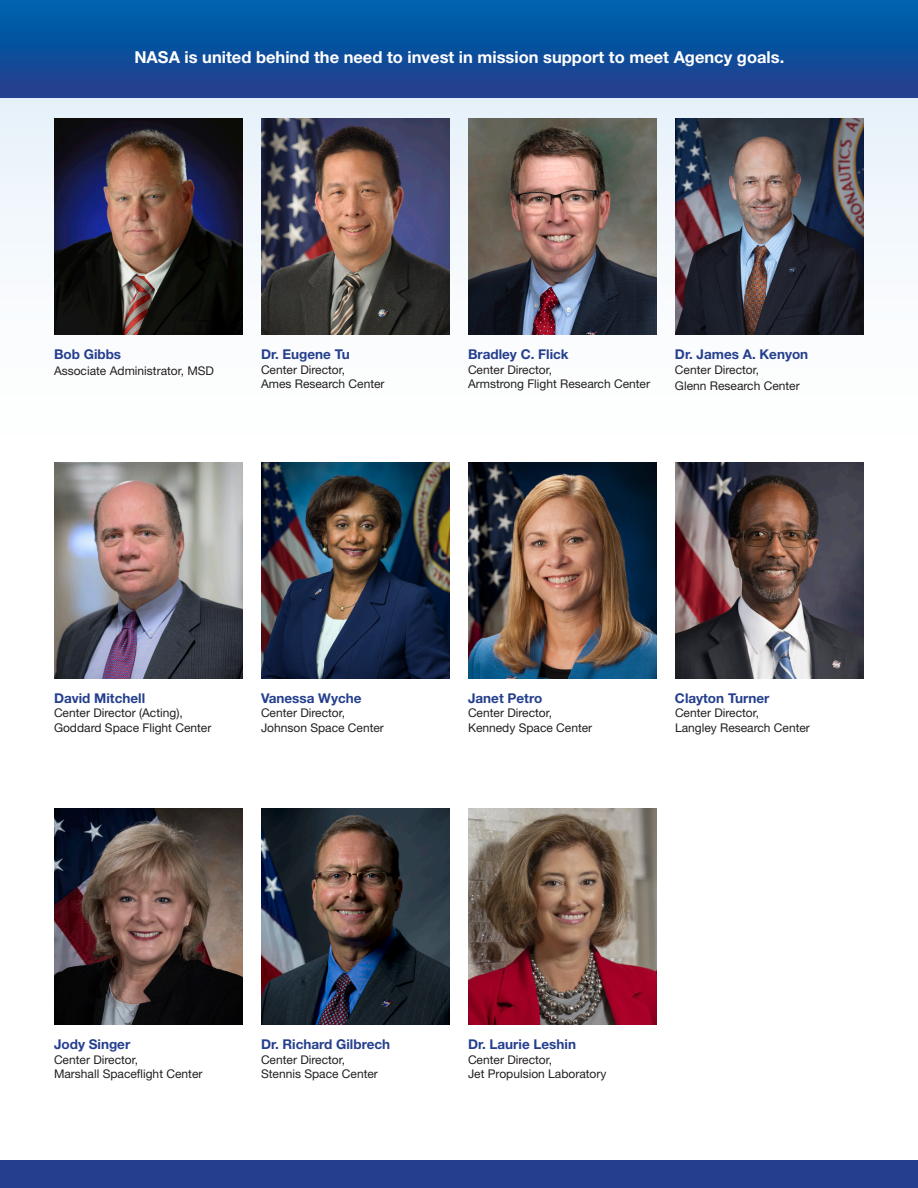
<style>
.page{position:relative;width:918px;height:1188px;background:#fff}
.page>*{position:absolute;margin:0;border:0;box-sizing:border-box;transform-origin:0 0}
.t1{font:700 16.5px "Helvetica Neue LT Std";color:#fff}
.t2{font:700 13.5px "Helvetica Neue LT Std";color:#253f8e}
.t3{font:12px "Helvetica Neue LT Std";color:#231f20}
</style>
<div class="page">
<div style="left:0;top:1160px;width:918px;height:28px;background:#253f8e"></div>
<img style="left:0;top:97px;width:827px;height:238px">
<img style="left:827px;top:97px;width:91px;height:238px">
<div style="left:0;top:0;width:918px;height:97px;background:linear-gradient(to bottom,#0064b0,#243d8b)"></div>
<img style="left:54px;top:118px;width:189px;height:216px">
<img style="left:261px;top:118px;width:189px;height:216px">
<img style="left:468px;top:118px;width:189px;height:216px">
<img style="left:675px;top:118px;width:189px;height:216px">
<img style="left:54px;top:462px;width:189px;height:216px">
<img style="left:261px;top:462px;width:189px;height:216px">
<img style="left:468px;top:462px;width:189px;height:216px">
<img style="left:675px;top:462px;width:189px;height:216px">
<img style="left:54px;top:809px;width:189px;height:216px">
<img style="left:261px;top:809px;width:189px;height:216px">
<img style="left:468px;top:809px;width:189px;height:216px">
<p class="t1" style="left:134px;top:47px;width:651px">NASA is united behind the need to invest in mission support to meet Agency goals.</p>
<p class="t2" style="left:54px;top:346px;width:69px">Bob Gibbs</p>
<p class="t3" style="left:54px;top:364px;width:162px">Associate Administrator, MSD</p>
<p class="t2" style="left:261px;top:346px;width:90px">Dr. Eugene Tu</p>
<p class="t3" style="left:261px;top:362px;width:86px">Center Director,</p>
<p class="t3" style="left:261px;top:377px;width:125px">Ames Research Center</p>
<p class="t2" style="left:468px;top:346px;width:102px">Bradley C. Flick</p>
<p class="t3" style="left:468px;top:362px;width:86px">Center Director,</p>
<p class="t3" style="left:468px;top:377px;width:184px">Armstrong Flight Research Center</p>
<p class="t2" style="left:675px;top:346px;width:135px">Dr. James A. Kenyon</p>
<p class="t3" style="left:675px;top:362px;width:86px">Center Director,</p>
<p class="t3" style="left:675px;top:378px;width:126px">Glenn Research Center</p>
<p class="t2" style="left:54px;top:690px;width:93px">David Mitchell</p>
<p class="t3" style="left:54px;top:706px;width:130px">Center Director (Acting),</p>
<p class="t3" style="left:54px;top:720px;width:159px">Goddard Space Flight Center</p>
<p class="t2" style="left:261px;top:690px;width:102px">Vanessa Wyche</p>
<p class="t3" style="left:261px;top:706px;width:86px">Center Director,</p>
<p class="t3" style="left:261px;top:720px;width:124px">Johnson Space Center</p>
<p class="t2" style="left:468px;top:690px;width:76px">Janet Petro</p>
<p class="t3" style="left:468px;top:706px;width:86px">Center Director,</p>
<p class="t3" style="left:468px;top:720px;width:126px">Kennedy Space Center</p>
<p class="t2" style="left:675px;top:690px;width:96px">Clayton Turner</p>
<p class="t3" style="left:675px;top:706px;width:86px">Center Director,</p>
<p class="t3" style="left:675px;top:720px;width:136px">Langley Research Center</p>
<p class="t2" style="left:54px;top:1036px;width:78px">Jody Singer</p>
<p class="t3" style="left:54px;top:1052px;width:86px">Center Director,</p>
<p class="t3" style="left:54px;top:1067px;width:150px">Marshall Spaceflight Center</p>
<p class="t2" style="left:261px;top:1036px;width:131px">Dr. Richard Gilbrech</p>
<p class="t3" style="left:261px;top:1052px;width:86px">Center Director,</p>
<p class="t3" style="left:261px;top:1067px;width:118px">Stennis Space Center</p>
<p class="t2" style="left:468px;top:1036px;width:110px">Dr. Laurie Leshin</p>
<p class="t3" style="left:468px;top:1052px;width:86px">Center Director,</p>
<p class="t3" style="left:468px;top:1067px;width:140px">Jet Propulsion Laboratory</p>
</div>
